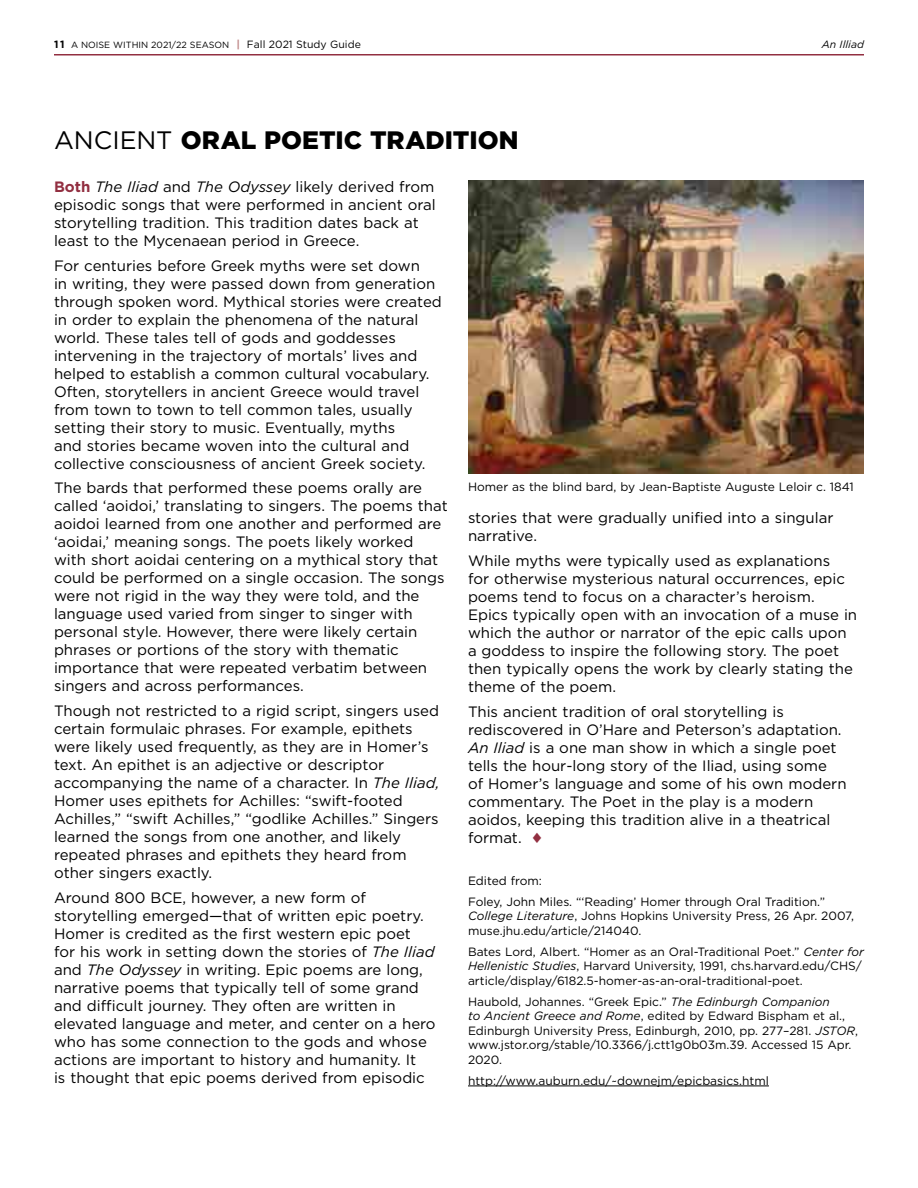
<style>
.page{position:relative;width:918px;height:1188px;background:#fff}
.page>*{position:absolute;margin:0;border:0;box-sizing:border-box;transform-origin:0 0}
.t1{font:900 25.2px "Gotham";letter-spacing:.005em;color:#000}
.t2{font:15px/18px "Gotham";color:#000}
.t3{font:12px/14.4px "Gotham";color:#000}
.t4{font:italic 10.5px "Gotham";color:#000}
.t5{font:9px "Gotham";color:#000}
.s1{font-weight:700;font-size:10.5px}
.s2{font-weight:700;font-size:10.5px;color:#bf8887}
.s3{font-size:10.5px}
.s4{font-weight:400}
.s5{font-weight:700;color:#922f41}
.s6{font-style:italic}
.s7{color:#922f41}
</style>
<div class="page">
<hr style="left:468px;top:1086px;width:301px;height:1px;background:#000">
<img style="left:468px;top:180px;width:396px;height:294px">
<hr style="left:54px;top:54px;width:810px;height:2px;background:#922f41">
<p class="t5" style="left:54px;top:39px;width:308px"><span class="s1">11</span> A NOISE WITHIN 2021/22 SEASON <span class="s2">|</span> <span class="s3">Fall 2021 Study Guide</span></p>
<p class="t4" style="left:822px;top:38px;width:44px">An Illiad</p>
<h1 class="t1" style="left:54px;top:124px;width:466px"><span class="s4">ANCIENT</span> ORAL POETIC TRADITION</h1>
<p class="t2" style="left:54px;top:178px;width:383px"><span class="s5">Both</span> <span class="s6">The Iliad</span> and <span class="s6">The Odyssey</span> likely derived from episodic songs that were performed in ancient oral storytelling tradition. This tradition dates back at least to the Mycenaean period in Greece.</p>
<p class="t2" style="left:54px;top:256px;width:389px">For centuries before Greek myths were set down<br>in writing, they were passed down from generation through spoken word. Mythical stories were created in order to explain the phenomena of the natural world. These tales tell of gods and goddesses intervening in the trajectory of mortals’ lives and helped to establish a common cultural vocabulary.<br>Often, storytellers in ancient Greece would travel from town to town to tell common tales, usually setting their story to music. Eventually, myths<br>and stories became woven into the cultural and collective consciousness of ancient Greek society.</p>
<p class="t2" style="left:54px;top:479px;width:395px">The bards that performed these poems orally are called ‘aoidoi,’ translating to singers. The poems that aoidoi learned from one another and performed are ‘aoidai,’ meaning songs. The poets likely worked with short aoidai centering on a mythical story that could be performed on a single occasion. The songs were not rigid in the way they were told, and the language used varied from singer to singer with personal style. However, there were likely certain phrases or portions of the story with thematic importance that were repeated verbatim between singers and across performances.</p>
<p class="t2" style="left:54px;top:702px;width:387px">Though not restricted to a rigid script, singers used certain formulaic phrases. For example, epithets were likely used frequently, as they are in Homer’s text. An epithet is an adjective or descriptor accompanying the name of a character. In <span class="s6">The Iliad, </span>Homer uses epithets for Achilles: “swift-footed Achilles,” “swift Achilles,” “godlike Achilles.” Singers learned the songs from one another, and likely repeated phrases and epithets they heard from other singers exactly.</p>
<p class="t2" style="left:54px;top:889px;width:383px">Around 800 BCE, however, a new form of storytelling emerged—that of written epic poetry.<br>Homer is credited as the first western epic poet for his work in setting down the stories of <span class="s6">The Iliad </span>and <span class="s6">The Odyssey</span> in writing. Epic poems are long, narrative poems that typically tell of some grand and difficult journey. They often are written in elevated language and meter, and center on a hero who has some connection to the gods and whose actions are important to history and humanity. It<br>is thought that epic poems derived from episodic</p>
<p class="t3" style="left:468px;top:479px;width:387px">Homer as the blind bard, by Jean-Baptiste Auguste Leloir c. 1841</p>
<p class="t2" style="left:468px;top:509px;width:367px">stories that were gradually unified into a singular narrative.</p>
<p class="t2" style="left:468px;top:551px;width:391px">While myths were typically used as explanations<br>for otherwise mysterious natural occurrences, epic poems tend to focus on a character’s heroism.<br>Epics typically open with an invocation of a muse in which the author or narrator of the epic calls upon a goddess to inspire the following story. The poet then typically opens the work by clearly stating the theme of the poem.</p>
<p class="t2" style="left:468px;top:702px;width:380px">This ancient tradition of oral storytelling is rediscovered in O’Hare and Peterson’s adaptation.<br><span class="s6">An Iliad</span> is a one man show in which a single poet tells the hour-long story of the Iliad, using some<br>of Homer’s language and some of his own modern commentary. The Poet in the play is a modern aoidos, keeping this tradition alive in a theatrical format. <span class="s7">♦</span></p>
<p class="t3" style="left:468px;top:870px;width:359px;line-height:21.1px">Edited from:<br>Foley, John Miles. “‘Reading’ Homer through Oral Tradition.”</p>
<p class="t3" style="left:468px;top:909px;width:388px"><span class="s6">College Literature</span>, Johns Hopkins University Press, 26 Apr. 2007, muse.jhu.edu/article/214040.</p>
<p class="t3" style="left:468px;top:944px;width:397px">Bates Lord, Albert. “Homer as an Oral-Traditional Poet.” <span class="s6">Center for<br>Hellenistic Studies</span>, Harvard University, 1991, chs.harvard.edu/CHS/ article/display/6182.5-homer-as-an-oral-traditional-poet.</p>
<p class="t3" style="left:468px;top:994px;width:391px">Haubold, Johannes. “Greek Epic.” <span class="s6">The Edinburgh Companion<br>to Ancient Greece and Rome</span>, edited by Edward Bispham et al., Edinburgh University Press, Edinburgh, 2010, pp. 277–281. <span class="s6">JSTOR</span>, www.jstor.org/stable/10.3366/j.ctt1g0b03m.39. Accessed 15 Apr.<br>2020.</p>
<p class="t3" style="left:468px;top:1073px;width:302px">http://www.auburn.edu/~downejm/epicbasics.html</p>
</div>
